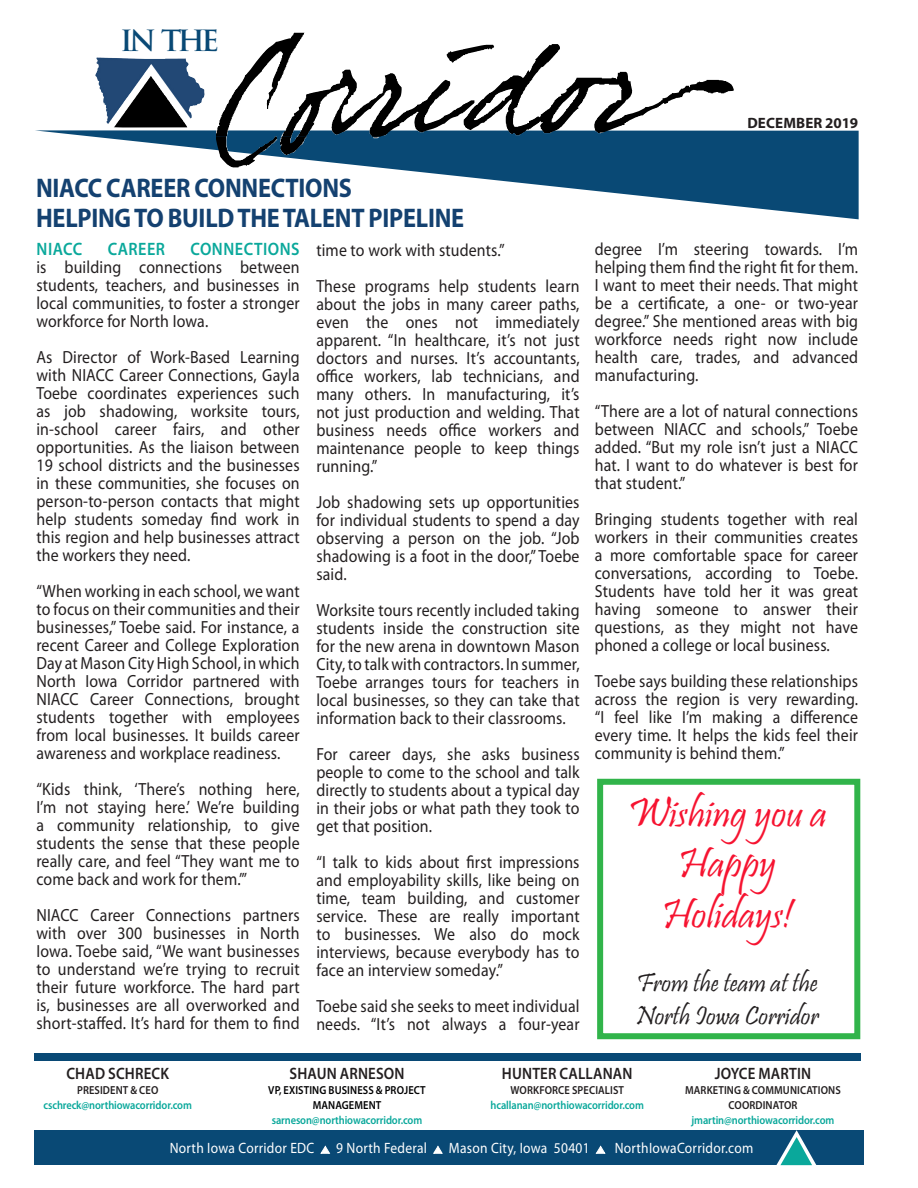
<style>
.page{position:relative;width:918px;height:1188px;background:#fff}
.page>*{position:absolute;margin:0;border:0;box-sizing:border-box;transform-origin:0 0}
.t1{font:42px/50.4px "Pristina";color:#f61330;text-align:center}
.t2{font:700 28.5px "Trajan Pro";color:#094975}
.t3{font:700 27px "Myriad Pro";letter-spacing:-.01em;color:#144170;scale:.9 1}
.t4{font:27px "Pristina";color:#231f20}
.t5{font:600 18px "Myriad Pro";letter-spacing:.03em;color:#0aa89b;scale:.9 1}
.t6{font:17.7px/18px "Myriad Pro";letter-spacing:.01em;color:#231f20;text-align:justify;scale:.9 1}
.t7{font:600 16.5px "Myriad Pro";letter-spacing:.01em;color:#231f20;scale:.9 1}
.t8{font:15px "Myriad Pro";letter-spacing:.02em;color:#fff;scale:.9 1}
.t9{font:700 15px "Myriad Pro";letter-spacing:.01em;color:#231f20}
.t10{font:600 11.7px "Myriad Pro";letter-spacing:-.01em;color:#0aa89b;scale:.9 1}
.t11{font:600 11.7px/15px "Myriad Pro";letter-spacing:.01em;color:#231f20;text-align:center;scale:.9 1}
.t12{font:600 11.7px/15px "Myriad Pro";letter-spacing:.01em;color:#000002;text-align:center;scale:.9 1}
</style>
<div class="page">
<div style="left:35px;top:1053px;width:826px;height:7px;background:#094975"></div>
<svg style="left:35px;top:130px;width:824px;height:89px"></svg>
<div style="left:35px;top:1130px;width:829px;height:35px;background:#094975"></div>
<svg style="left:321px;top:1146px;width:9px;height:8px"></svg>
<svg style="left:433px;top:1146px;width:10px;height:8px"></svg>
<svg style="left:596px;top:1146px;width:9px;height:8px"></svg>
<svg style="left:776px;top:1130px;width:41px;height:36px"></svg>
<img style="left:95px;top:58px;width:109px;height:69px">
<img style="left:216px;top:33px;width:518px;height:104px">
<img style="left:216px;top:137px;width:164px;height:30px">
<div style="left:597px;top:779px;width:263px;height:260px;border:6px solid #31b44a"></div>
<p class="t2" style="left:120px;top:23px;width:100px">IN THE</p>
<p class="t9" style="left:747px;top:114px;width:112px">DECEMBER 2019</p>
<p class="t3" style="left:36px;top:170px;width:352px">NIACC CAREER CONNECTIONS</p>
<p class="t3" style="left:36px;top:200px;width:477px">HELPING TO BUILD THE TALENT PIPELINE</p>
<p class="t5" style="left:37px;top:238px;width:52px">NIACC</p>
<p class="t5" style="left:108px;top:238px;width:65px">CAREER</p>
<p class="t5" style="left:191px;top:238px;width:123px">CONNECTIONS</p>
<p class="t6" style="left:36px;top:258px;width:294px">is building connections between students, teachers, and businesses in local communities, to foster a stronger workforce for North Iowa.</p>
<p class="t6" style="left:36px;top:348px;width:294px">As Director of Work-Based Learning with NIACC Career Connections, Gayla Toebe coordinates experiences such as job shadowing, worksite tours, in-school career fairs, and other opportunities. As the liaison between 19 school districts and the businesses in these communities, she focuses on person-to-person contacts that might help students someday find work in this region and help businesses attract the workers they need.</p>
<p class="t6" style="left:36px;top:582px;width:294px">“When working in each school, we want to focus on their communities and their businesses,” Toebe said. For instance, a recent Career and College Exploration Day at Mason City High School, in which North Iowa Corridor partnered with NIACC Career Connections, brought students together with employees from local businesses. It builds career awareness and workplace readiness.</p>
<p class="t6" style="left:36px;top:780px;width:294px">“Kids think, ‘There’s nothing here, I’m not staying here.’ We’re building a community relationship, to give students the sense that these people really care, and feel “They want me to come back and work for them.’”</p>
<p class="t6" style="left:36px;top:906px;width:294px">NIACC Career Connections partners with over 300 businesses in North Iowa. Toebe said, “We want businesses to understand we’re trying to recruit their future workforce. The hard part is, businesses are all overworked and short-staffed. It’s hard for them to find</p>
<p class="t6" style="left:316px;top:240px;width:211px">time to work with students.”</p>
<p class="t6" style="left:316px;top:276px;width:294px">These programs help students learn about the jobs in many career paths, even the ones not immediately apparent. “In healthcare, it’s not just doctors and nurses. It’s accountants, office workers, lab technicians, and many others. In manufacturing, it’s not just production and welding. That business needs office workers and maintenance people to keep things running.”</p>
<p class="t6" style="left:316px;top:492px;width:294px">Job shadowing sets up opportunities for individual students to spend a day observing a person on the job. “Job shadowing is a foot in the door,” Toebe said.</p>
<p class="t6" style="left:316px;top:600px;width:294px">Worksite tours recently included taking students inside the construction site for the new arena in downtown Mason City, to talk with contractors. In summer, Toebe arranges tours for teachers in local businesses, so they can take that information back to their classrooms.</p>
<p class="t6" style="left:316px;top:744px;width:294px">For career days, she asks business people to come to the school and talk directly to students about a typical day in their jobs or what path they took to get that position.</p>
<p class="t6" style="left:316px;top:852px;width:294px">“I talk to kids about first impressions and employability skills, like being on time, team building, and customer service. These are really important to businesses. We also do mock interviews, because everybody has to face an interview someday.”</p>
<p class="t6" style="left:316px;top:996px;width:294px">Toebe said she seeks to meet individual needs. “It’s not always a four-year</p>
<p class="t6" style="left:595px;top:240px;width:294px">degree I’m steering towards. I’m helping them find the right fit for them.<br>I want to meet their needs. That might be a certificate, a one- or two-year degree.” She mentioned areas with big workforce needs right now include health care, trades, and advanced manufacturing.</p>
<p class="t6" style="left:595px;top:402px;width:294px">“There are a lot of natural connections between NIACC and schools,” Toebe added. “But my role isn’t just a NIACC hat. I want to do whatever is best for that student.”</p>
<p class="t6" style="left:595px;top:510px;width:294px">Bringing students together with real workers in their communities creates a more comfortable space for career conversations, according to Toebe.<br>Students have told her it was great having someone to answer their questions, as they might not have phoned a college or local business.</p>
<p class="t6" style="left:595px;top:672px;width:294px">Toebe says building these relationships across the region is very rewarding. “I feel like I’m making a difference every time. It helps the kids feel their community is behind them.”</p>
<p class="t1" style="left:628px;top:792px;width:200px">Wishing you a<br>Happy</p>
<p class="t1" style="left:662px;top:893px;width:132px">Holidays!</p>
<p class="t4" style="left:637px;top:968px;width:182px">From the team at the</p>
<p class="t4" style="left:636px;top:1000px;width:184px">North Iowa Corridor</p>
<p class="t7" style="left:66px;top:1063px;width:115px">CHAD SCHRECK</p>
<p class="t11" style="left:77px;top:1082px;width:92px">PRESIDENT &amp; CEO</p>
<p class="t10" style="left:44px;top:1098px;width:166px">cschreck@northiowacorridor.com</p>
<p class="t7" style="left:290px;top:1063px;width:129px">SHAUN ARNESON</p>
<p class="t12" style="left:268px;top:1082px;width:177px">VP, EXISTING BUSINESS &amp; PROJECT<br>MANAGEMENT</p>
<p class="t10" style="left:272px;top:1113px;width:169px">sarneson@northiowacorridor.com</p>
<p class="t7" style="left:502px;top:1063px;width:147px">HUNTER CALLANAN</p>
<p class="t11" style="left:510px;top:1082px;width:128px">WORKFORCE SPECIALIST</p>
<p class="t10" style="left:491px;top:1098px;width:172px">hcallanan@northiowacorridor.com</p>
<p class="t7" style="left:715px;top:1063px;width:109px">JOYCE MARTIN</p>
<p class="t11" style="left:685px;top:1082px;width:174px">MARKETING &amp; COMMUNICATIONS<br>COORDINATOR</p>
<p class="t10" style="left:692px;top:1113px;width:160px">jmartin@northiowacorridor.com</p>
<p class="t8" style="left:170px;top:1139px;width:162px">North Iowa Corridor EDC</p>
<p class="t8" style="left:336px;top:1139px;width:102px">9 North Federal</p>
<p class="t8" style="left:449px;top:1139px;width:158px">Mason City, Iowa 50401</p>
<p class="t8" style="left:615px;top:1139px;width:156px">NorthIowaCorridor.com</p>
</div>
